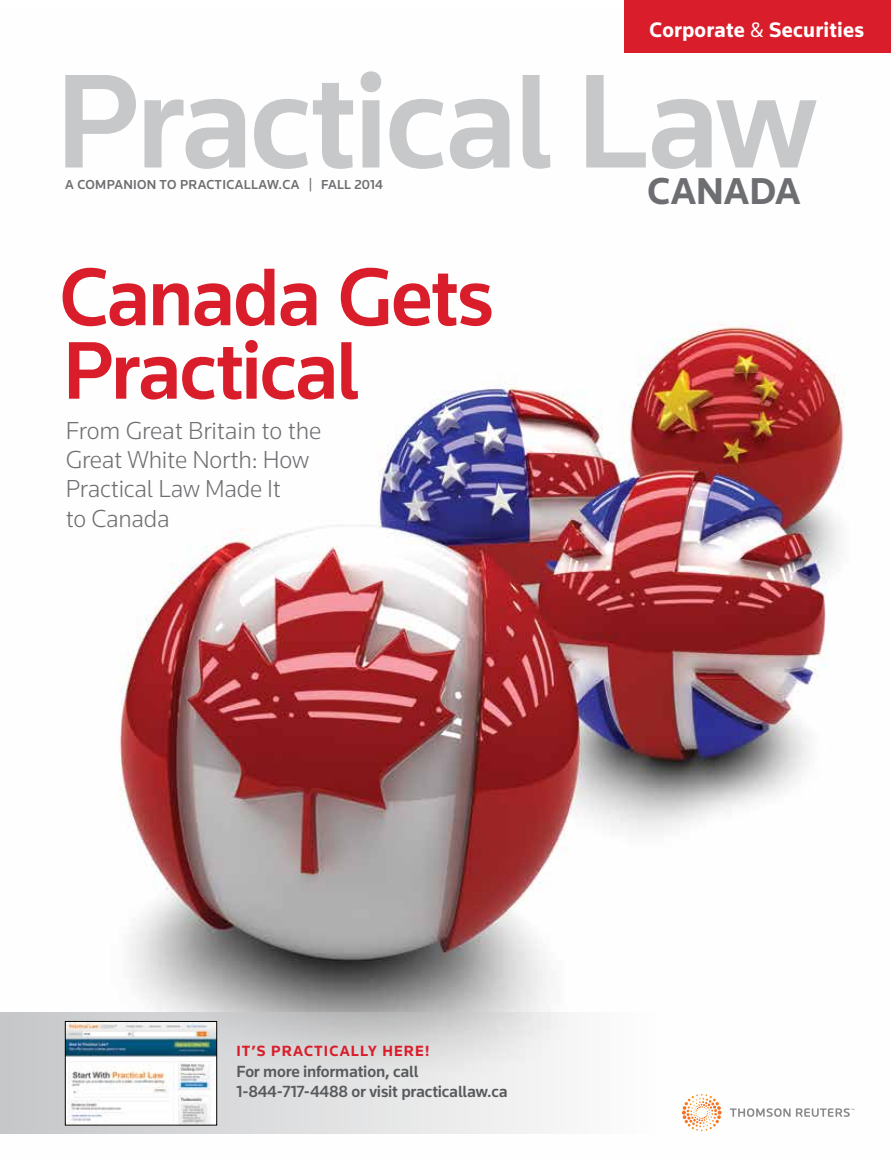
<style>
.page{position:relative;width:891px;height:1161px;background:#fff}
.page>*{position:absolute;margin:0;border:0;box-sizing:border-box;transform-origin:0 0}
.t1{font:500 84.75px/73.5px "Knowledge";letter-spacing:-.03em;color:#d91d2a}
.t2{font:700 38.85px "Knowledge";color:#6d6e71}
.t3{font:300 25.5px/29.2px "Knowledge";letter-spacing:-.01em;color:#6d6e71}
.t4{font:700 21.75px "Knowledge";letter-spacing:.01em;color:#fff}
.t5{font:500 16.8px/19.6px "Knowledge";letter-spacing:-.01em;color:#58595b}
.t6{font:700 15.45px "Knowledge";letter-spacing:.07em;color:#d91d2a}
.t7{font:500 13.5px "Knowledge";letter-spacing:.02em;color:#6d6e71}
.s1{font-weight:400}
</style>
<div class="page">
<img style="left:119px;top:52px;width:772px;height:1080px">
<svg style="left:0;top:1012px;width:656px;height:122px"></svg>
<img style="left:67px;top:1023px;width:148px;height:100px">
<div style="left:65px;top:1021px;width:152px;height:104px;border:1px solid #000"></div>
<div style="left:624px;top:0;width:267px;height:52px;background:#d91d2a"></div>
<div style="left:40px;top:244px;width:474px;height:178px;background:#fff"></div>
<div style="left:42px;top:397px;width:303px;height:156px;background:#fff"></div>
<svg style="left:65px;top:71px;width:752px;height:98px"></svg>
<svg style="left:730px;top:1108px;width:124px;height:9px"></svg>
<svg style="left:682px;top:1094px;width:40px;height:35px"></svg>
<p class="t7" style="left:65px;top:176px;width:265px">A COMPANION TO PRACTICALLAW.CA | fall</p>
<p class="t7" style="left:355px;top:176px;width:30px">2014</p>
<h1 class="t1" style="left:60px;top:259px;width:436px">Canada Gets<br>Practical</h1>
<p class="t3" style="left:66px;top:415px;width:257px">From Great Britain to the<br>Great White North: How<br>Practical Law Made It<br>to Canada</p>
<p class="t4" style="left:650px;top:16px;width:216px">Corporate <span class="s1">&amp;</span> Securities</p>
<h2 class="t2" style="left:647px;top:167px;width:155px">CANADA</h2>
<p class="t6" style="left:237px;top:1041px;width:194px">IT’S PRACTICALLY HERE!</p>
<p class="t5" style="left:237px;top:1062px;width:273px">For more information, call<br>1-844-717-4488 or visit practicallaw.ca</p>
</div>
